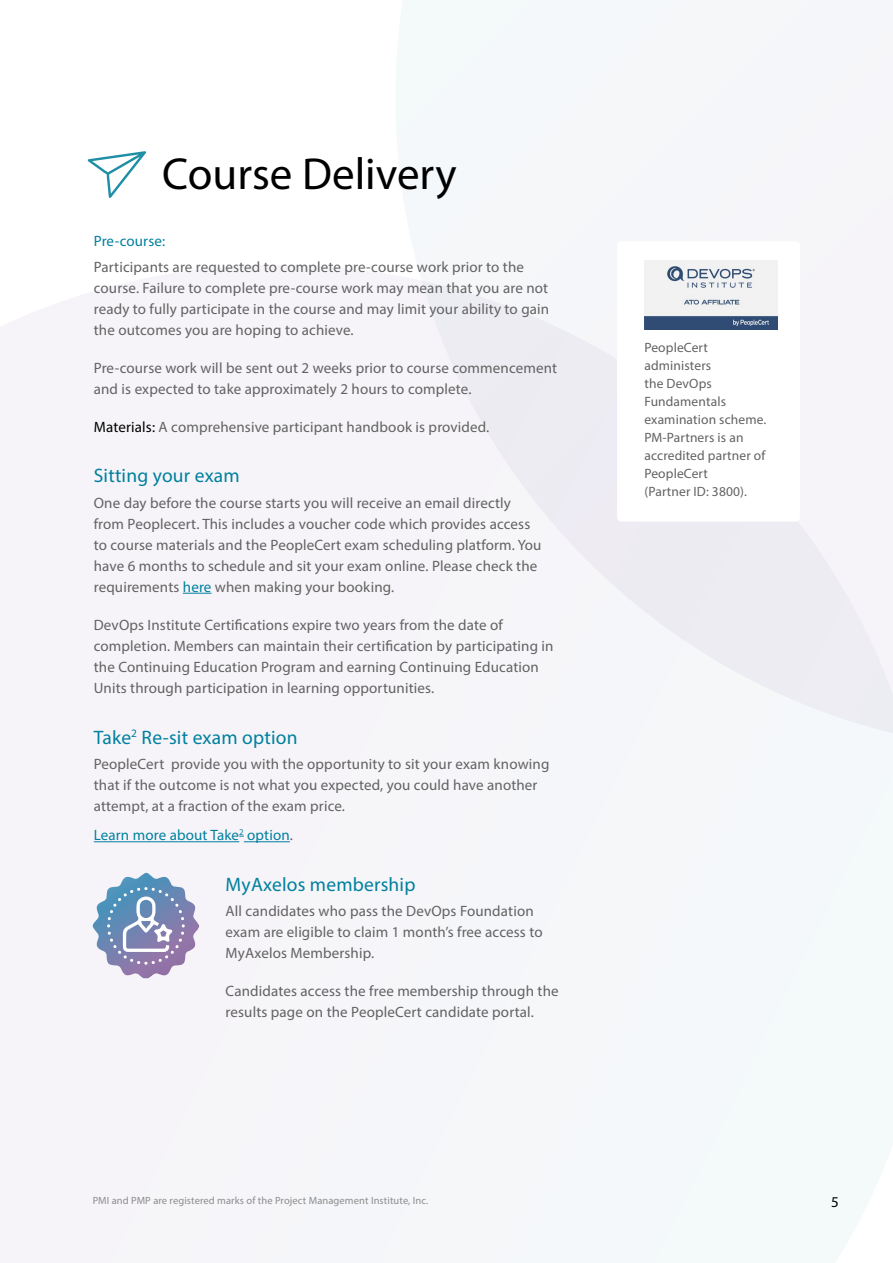
<style>
.page{position:relative;width:893px;height:1263px;background:#fff}
.page>*{position:absolute;margin:0;border:0;box-sizing:border-box;transform-origin:0 0}
.t1{font:45px "Myriad Pro";color:#000}
.t2{font:19.5px "Myriad Pro";letter-spacing:.01em;color:#00809e}
.t3{font:15px/21px "Myriad Pro";letter-spacing:.01em;color:#626262}
.t4{font:15px "Myriad Pro";letter-spacing:.01em;color:#00809e}
.t5{font:15px "Myriad Pro";color:#000}
.t6{font:13.5px/18px "Myriad Pro";letter-spacing:.01em;color:#626262}
.t7{font:10.5px "Myriad Pro";letter-spacing:.01em;color:#8c8c8c}
.s1{color:#000}
.s2{color:#00809e}
.s3{color:#626262}
</style>
<div class="page">
<div style="left:0;top:265px;width:893px;height:998px;background:#f6f5f8"></div>
<svg style="left:395px;top:0;width:498px;height:752px"></svg>
<svg style="left:183px;top:593px;width:29px;height:1px"></svg>
<hr style="left:94px;top:841px;width:145px;height:1px;background:#00809e">
<hr style="left:244px;top:841px;width:46px;height:1px;background:#00809e">
<svg style="left:88px;top:151px;width:58px;height:47px"></svg>
<div style="left:617px;top:241px;width:183px;height:280px;background:#fff;border-radius:4px"></div>
<svg style="left:92px;top:873px;width:107px;height:105px"></svg>
<img style="left:644px;top:260px;width:133px;height:69px">
<h1 class="t1" style="left:162px;top:146px;width:296px">Course Delivery</h1>
<p class="t4" style="left:94px;top:232px;width:73px">Pre-course:</p>
<p class="t3" style="left:94px;top:256px;width:457px">Participants are requested to complete pre-course work prior to the course. Failure to complete pre-course work may mean that you are not ready to fully participate in the course and may limit your ability to gain the outcomes you are hoping to achieve.</p>
<p class="t3" style="left:94px;top:357px;width:465px">Pre-course work will be sent out 2 weeks prior to course commencement and is expected to take approximately 2 hours to complete.</p>
<p class="t3" style="left:94px;top:416px;width:397px"><span class="s1">Materials:</span> A comprehensive participant handbook is provided.</p>
<h2 class="t2" style="left:94px;top:464px;width:147px">Sitting your exam</h2>
<p class="t3" style="left:94px;top:492px;width:449px">One day before the course starts you will receive an email directly from Peoplecert. This includes a voucher code which provides access to course materials and the PeopleCert exam scheduling platform. You have 6 months to schedule and sit your exam online. Please check the requirements <span class="s2">here</span> when making your booking.</p>
<p class="t3" style="left:94px;top:614px;width:461px">DevOps Institute Certifications expire two years from the date of completion. Members can maintain their certification by participating in the Continuing Education Program and earning Continuing Education Units through participation in learning opportunities.</p>
<h2 class="t2" style="left:94px;top:725px;width:205px">Take<sup>2</sup> Re-sit exam option</h2>
<p class="t3" style="left:94px;top:753px;width:457px">PeopleCert provide you with the opportunity to sit your exam knowing that if the outcome is not what you expected, you could have another attempt, at a fraction of the exam price.</p>
<p class="t4" style="left:94px;top:826px;width:201px">Learn more about Take<sup>2</sup> option<span class="s3">.</span></p>
<h2 class="t2" style="left:226px;top:872px;width:191px">MyAxelos membership</h2>
<p class="t3" style="left:226px;top:900px;width:318px">All candidates who pass the DevOps Foundation exam are eligible to claim 1 month’s free access to<br>MyAxelos Membership.</p>
<p class="t3" style="left:226px;top:980px;width:335px">Candidates access the free membership through the results page on the PeopleCert candidate portal.</p>
<p class="t6" style="left:644px;top:338px;width:123px">PeopleCert administers<br>the DevOps<br>Fundamentals examination scheme.<br>PM-Partners is an accredited partner of<br>PeopleCert<br>(Partner ID: 3800).</p>
<p class="t7" style="left:93px;top:1194px;width:337px">PMI and PMP are registered marks of the Project Management Institute, Inc.</p>
<p class="t5" style="left:831px;top:1193px;width:9px">5</p>
</div>
